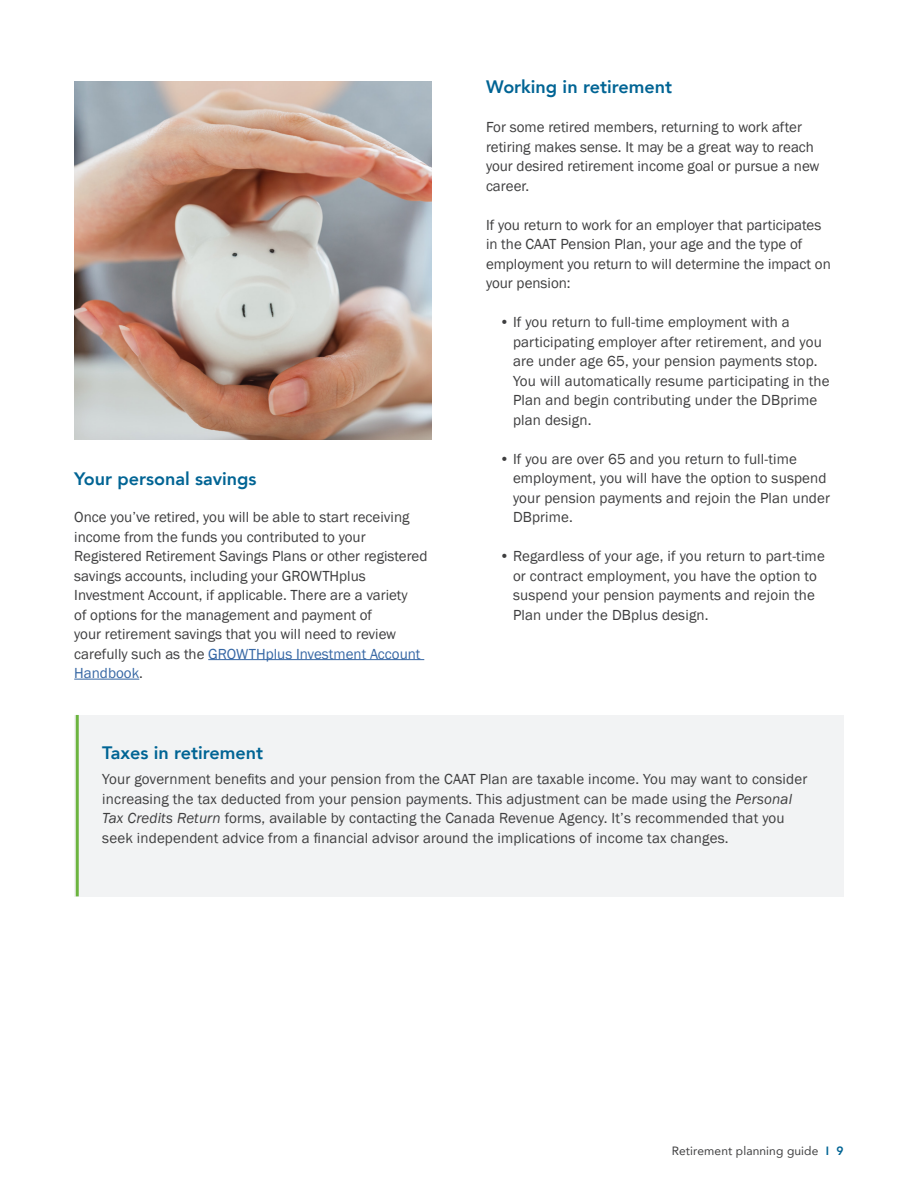
<style>
.page{position:relative;width:918px;height:1188px;background:#fff}
.page>*{position:absolute;margin:0;border:0;box-sizing:border-box;transform-origin:0 0}
.t1{font:800 18px "Avenir";color:#006494}
.Body_Text{font:15px/19.5px "Franklin Gothic";color:#3e3e3f}
.Body_Copy{font:15px/19.5px "Franklin Gothic";letter-spacing:.01em;color:#3e3e3f}
.t2{font:12px "Avenir";letter-spacing:.01em;color:#3e3e3f}
.s1{color:#3667a4}
.s2{font-style:italic}
.s3{font-weight:800;color:#006494}
</style>
<div class="page">
<hr style="left:208px;top:659px;width:216px;height:1px;background:#3667a4">
<hr style="left:74px;top:679px;width:65px;height:1px;background:#3667a4">
<img style="left:74px;top:81px;width:358px;height:359px">
<div style="left:74px;top:715px;width:770px;height:181px;background:#f2f3f4"></div>
<hr style="left:76px;top:715px;width:3px;height:181px;background:#6cb43f">
<h3 class="t1" style="left:74px;top:465px;width:184px">Your personal savings</h3>
<p class="Body_Text" style="left:74px;top:508px;width:355px">Once you’ve retired, you will be able to start receiving income from the funds you contributed to your Registered Retirement Savings Plans or other registered savings accounts, including your GROWTHplus Investment Account, if applicable. There are a variety<br>of options for the management and payment of<br>your retirement savings that you will need to review carefully such as the <span class="s1">GROWTHplus Investment Account Handbook</span>.</p>
<h3 class="t1" style="left:486px;top:73px;width:188px">Working in retirement</h3>
<p class="Body_Text" style="left:486px;top:118px;width:335px">For some retired members, returning to work after retiring makes sense. It may be a great way to reach your desired retirement income goal or pursue a new career.</p>
<p class="Body_Text" style="left:486px;top:215px;width:346px">If you return to work for an employer that participates in the CAAT Pension Plan, your age and the type of employment you return to will determine the impact on your pension:</p>
<p class="Body_Text" style="left:513px;top:313px;width:318px;text-indent:-14px">• If you return to full-time employment with a participating employer after retirement, and you are under age 65, your pension payments stop.<br>You will automatically resume participating in the Plan and begin contributing under the DBprime plan design.</p>
<p class="Body_Text" style="left:513px;top:449px;width:319px;text-indent:-14px">• If you are over 65 and you return to full-time employment, you will have the option to suspend your pension payments and rejoin the Plan under DBprime.</p>
<p class="Body_Text" style="left:513px;top:547px;width:313px;text-indent:-14px">• Regardless of your age, if you return to part-time or contract employment, you have the option to suspend your pension payments and rejoin the Plan under the DBplus design.</p>
<h3 class="t1" style="left:102px;top:739px;width:162px">Taxes in retirement</h3>
<p class="Body_Copy" style="left:102px;top:770px;width:706px">Your government benefits and your pension from the CAAT Plan are taxable income. You may want to consider increasing the tax deducted from your pension payments. This adjustment can be made using the <span class="s2">Personal Tax Credits Return</span> forms, available by contacting the Canada Revenue Agency. It’s recommended that you seek independent advice from a financial advisor around the implications of income tax changes.</p>
<p class="t2" style="left:672px;top:1141px;width:174px">Retirement planning guide <span class="s3">I 9</span></p>
</div>
